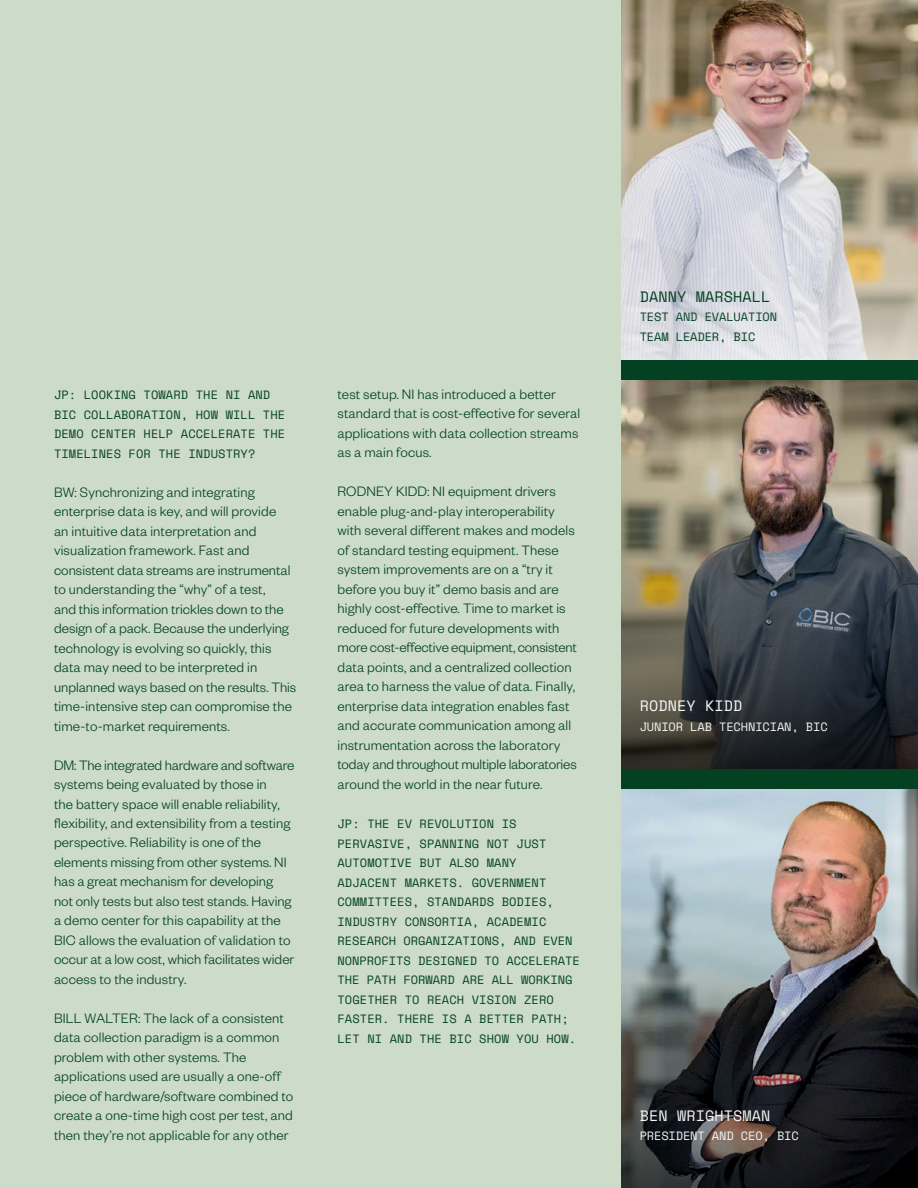
<style>
.page{position:relative;width:918px;height:1188px;background:#ccdcc8}
.page>*{position:absolute;margin:0;border:0;box-sizing:border-box;transform-origin:0 0}
.t1{font:300 15px/19.5px "Founders Grotesk";letter-spacing:.01em;color:#044123}
.t2{font:15px "Space Mono";letter-spacing:.01em;color:#f6f6f6}
.t3{font:15px "Space Mono";letter-spacing:.01em;color:#044123}
.t4{font:12px/19.5px "Space Mono";letter-spacing:.01em;color:#044123}
.t5{font:12px "Space Mono";letter-spacing:-.01em;color:#f6f6f6}
.t6{font:12px/19.5px "Space Mono";letter-spacing:-.01em;color:#044123}
</style>
<div class="page">
<img style="left:621px;top:0;width:297px;height:360px">
<div style="left:621px;top:360px;width:297px;height:20px;background:#044123"></div>
<div style="left:621px;top:770px;width:297px;height:19px;background:#044123"></div>
<img style="left:621px;top:380px;width:297px;height:390px">
<img style="left:621px;top:789px;width:297px;height:399px">
<p class="t4" style="left:54px;top:385px;width:233px">JP: LOOKING TOWARD THE NI AND<br>BIC COLLABORATION, HOW WILL THE<br>DEMO CENTER HELP ACCELERATE THE<br>TIMELINES FOR THE INDUSTRY?</p>
<p class="t1" style="left:54px;top:481px;width:244px">BW: Synchronizing and integrating enterprise data is key, and will provide<br>an intuitive data interpretation and visualization framework. Fast and consistent data streams are instrumental to understanding the “why” of a test,<br>and this information trickles down to the design of a pack. Because the underlying technology is evolving so quickly, this data may need to be interpreted in unplanned ways based on the results. This time-intensive step can compromise the time-to-market requirements.</p>
<p class="t1" style="left:54px;top:754px;width:242px">DM: The integrated hardware and software systems being evaluated by those in<br>the battery space will enable reliability, flexibility, and extensibility from a testing perspective. Reliability is one of the elements missing from other systems. NI has a great mechanism for developing not only tests but also test stands. Having a demo center for this capability at the BIC allows the evaluation of validation to occur at a low cost, which facilitates wider access to the industry.</p>
<p class="t1" style="left:54px;top:1008px;width:241px">BILL WALTER: The lack of a consistent data collection paradigm is a common problem with other systems. The applications used are usually a one-off piece of hardware/software combined to create a one-time high cost per test, and then they’re not applicable for any other</p>
<p class="t1" style="left:338px;top:384px;width:244px">test setup. NI has introduced a better standard that is cost-effective for several applications with data collection streams as a main focus.</p>
<p class="t1" style="left:338px;top:481px;width:241px">RODNEY KIDD: NI equipment drivers enable plug-and-play interoperability with several different makes and models of standard testing equipment. These system improvements are on a “try it before you buy it” demo basis and are highly cost-effective. Time to market is reduced for future developments with more cost-effective equipment, consistent data points, and a centralized collection area to harness the value of data. Finally, enterprise data integration enables fast and accurate communication among all instrumentation across the laboratory today and throughout multiple laboratories around the world in the near future.</p>
<p class="t4" style="left:338px;top:814px;width:244px">JP: THE EV REVOLUTION IS<br>PERVASIVE, SPANNING NOT JUST<br>AUTOMOTIVE BUT ALSO MANY<br>ADJACENT MARKETS. GOVERNMENT<br>COMMITTEES, STANDARDS BODIES,<br>INDUSTRY CONSORTIA, ACADEMIC<br>RESEARCH ORGANIZATIONS, AND EVEN<br>NONPROFITS DESIGNED TO ACCELERATE<br>THE PATH FORWARD ARE ALL WORKING<br>TOGETHER TO REACH VISION ZERO<br>FASTER. THERE IS A BETTER PATH;<br>LET NI AND THE BIC SHOW YOU HOW.</p>
<p class="t3" style="left:640px;top:285px;width:132px">DANNY MARSHALL</p>
<p class="t6" style="left:640px;top:307px;width:139px">TEST AND EVALUATION<br>TEAM LEADER, BIC</p>
<p class="t2" style="left:640px;top:695px;width:104px">RODNEY KIDD</p>
<p class="t5" style="left:640px;top:717px;width:189px">JUNIOR LAB TECHNICIAN, BIC</p>
<p class="t2" style="left:640px;top:1104px;width:132px">BEN WRIGHTSMAN</p>
<p class="t5" style="left:640px;top:1127px;width:161px">PRESIDENT AND CEO, BIC</p>
</div>
